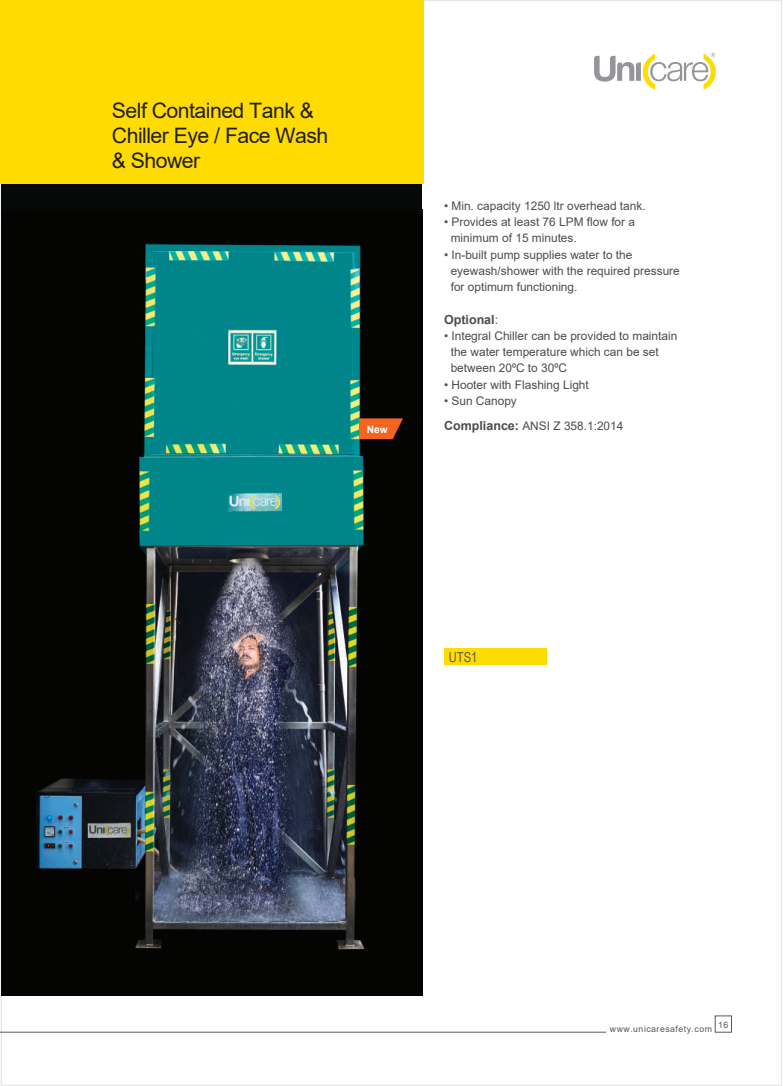
<style>
.page{position:relative;width:783px;height:1086px;background:#fff}
.page>*{position:absolute;margin:0;border:0;box-sizing:border-box;transform-origin:0 0}
.t1{font:21.25px/25px "Arial";letter-spacing:-.025em;color:#231f20}
.t2{font:13.75px "Arial Narrow";color:#57585a}
.t3{font:700 12.5px "Arial";color:#4b4c4d}
.t4{font:11.88px/16.2px "Arial";color:#4b4c4d}
.t5{font:700 10.12px "Arial";color:#fff}
.t6{font:8.75px "Arial";letter-spacing:.055em;color:#57585a}
.s1{font-weight:400}
.s2{font-weight:700;font-size:12.5px}
</style>
<div class="page">
<div style="left:444px;top:648px;width:102px;height:17px;background:#ffdc01"></div>
<hr style="left:0;top:1031px;width:606px;height:1px;background:#57585a">
<div style="left:2px;top:182px;width:420px;height:813px;background:#070908"></div>
<img style="left:36px;top:244px;width:357px;height:706px">
<svg style="left:359px;top:418px;width:44px;height:21px"></svg>
<svg style="left:594px;top:53px;width:121px;height:37px"></svg>
<div style="left:0;top:0;width:423px;height:184px;background:#ffdc01"></div>
<h1 class="t1" style="left:112px;top:98px;width:218px">Self Contained Tank &amp;<br>Chiller Eye / Face Wash &amp; Shower</h1>
<p class="t4" style="left:444px;top:197px;width:203px">• Min. capacity 1250 ltr overhead tank.</p>
<p class="t4" style="left:450px;top:214px;width:186px;text-indent:-7px">• Provides at least 76 LPM flow for a minimum of 15 minutes.</p>
<p class="t4" style="left:450px;top:246px;width:231px;text-indent:-7px">• In-built pump supplies water to the eyewash/shower with the required pressure for optimum functioning.</p>
<p class="t3" style="left:444px;top:311px;width:56px">Optional<span class="s1">:</span></p>
<p class="t4" style="left:450px;top:327px;width:228px;text-indent:-7px">• Integral Chiller can be provided to maintain the water temperature which can be set between 20⁰C to 30⁰C</p>
<p class="t4" style="left:444px;top:376px;width:146px">• Hooter with Flashing Light</p>
<p class="t4" style="left:444px;top:392px;width:74px">• Sun Canopy</p>
<p class="t5" style="left:367px;top:422px;width:22px">New</p>
<p class="t4" style="left:444px;top:417px;width:181px"><span class="s2">Compliance:</span> ANSI Z 358.1:2014</p>
<p class="t2" style="left:448px;top:646px;width:30px">UTS1</p>
<p class="t6" style="left:718px;top:1018px;width:12px">16</p>
<p class="t6" style="left:610px;top:1023px;width:104px">www.unicaresafety.com</p>
</div>
